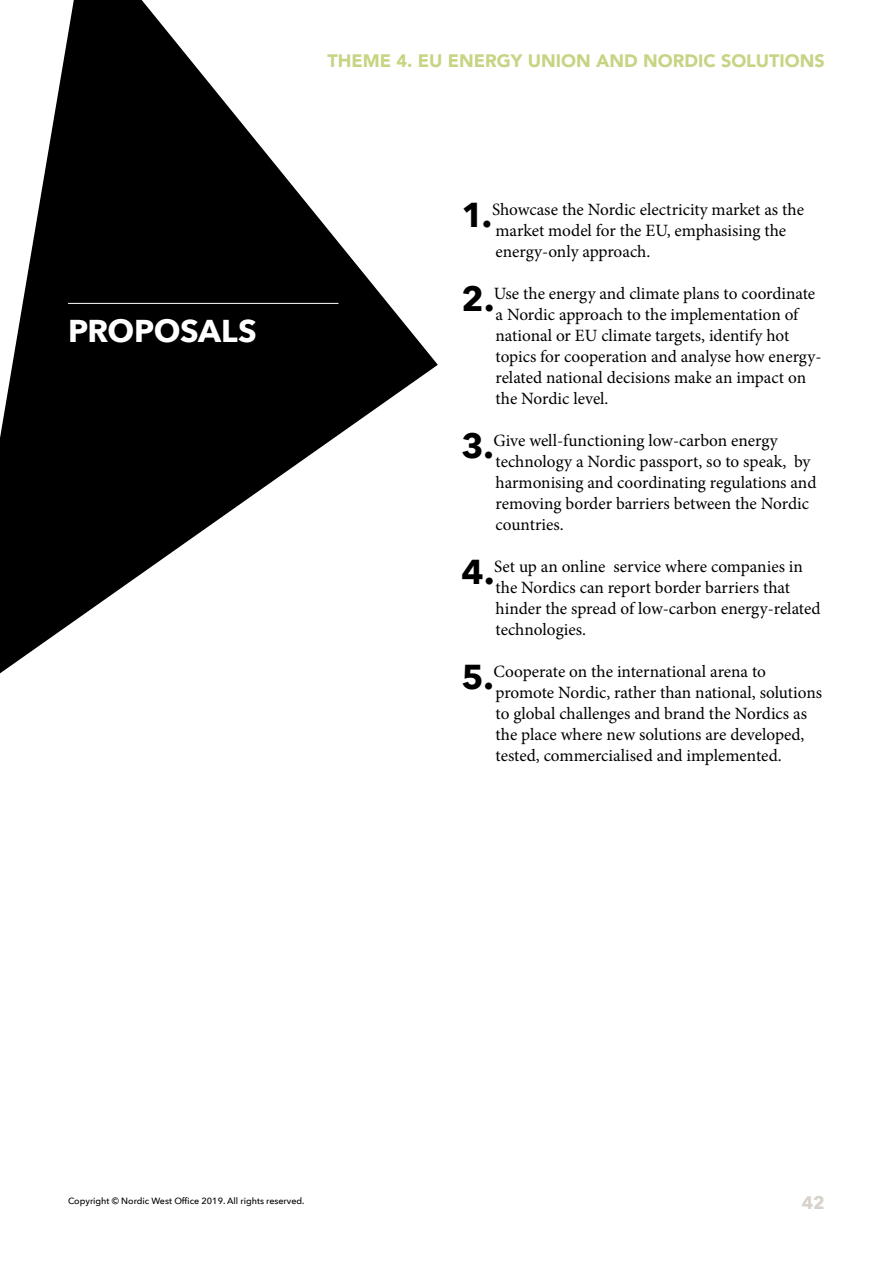
<style>
.page{position:relative;width:893px;height:1263px;background:#fff}
.page>*{position:absolute;margin:0;border:0;box-sizing:border-box;transform-origin:0 0}
.t1{font:700 31.5px "Avenir Next";letter-spacing:-.015em;color:#fff}
.t2{font:900 18px "Avenir";color:#c6d483}
.t3{font:700 18px "Avenir Next";color:#d7d2cb}
.t4{font:17.25px/21px "Minion Pro";letter-spacing:-.005em;color:#000}
.t5{font:500 9px "Avenir Next";color:#000}
.s1{font-family:"Avenir Next";font-weight:700;font-size:34.5px}
</style>
<div class="page">
<svg style="left:0;top:0;width:438px;height:674px"></svg>
<hr style="left:68px;top:303px;width:270px;height:1px;background:#fff">
<h1 class="t1" style="left:68px;top:304px;width:190px">PROPOSALS</h1>
<p class="t2" style="left:327px;top:45px;width:499px">THEME 4. EU ENERGY UNION AND NORDIC SOLUTIONS</p>
<p class="t4" style="left:495px;top:199px;width:310px;text-indent:-34px"><span class="s1">1.</span>Showcase the Nordic electricity market as the market model for the EU, emphasising the energy-only approach.</p>
<p class="t4" style="left:495px;top:283px;width:327px;text-indent:-34px"><span class="s1">2.</span>Use the energy and climate plans to coordinate a Nordic approach to the implementation of national or EU climate targets, identify hot topics for cooperation and analyse how energy&shy;related national decisions make an impact on the Nordic level.</p>
<p class="t4" style="left:495px;top:430px;width:322px;text-indent:-34px"><span class="s1">3.</span>Give well-functioning low-carbon energy technology a Nordic passport, so to speak, by harmonising and coordinating regulations and removing border barriers between the Nordic countries.</p>
<p class="t4" style="left:495px;top:556px;width:327px;text-indent:-34px"><span class="s1">4.</span>Set up an online service where companies in the Nordics can report border barriers that hinder the spread of low-carbon energy-related technologies.</p>
<p class="t4" style="left:495px;top:661px;width:328px;text-indent:-34px"><span class="s1">5.</span>Cooperate on the international arena to promote Nordic, rather than national, solutions to global challenges and brand the Nordics as the place where new solutions are developed, tested, commercialised and implemented.</p>
<p class="t5" style="left:68px;top:1193px;width:238px">Copyright © Nordic West Office 2019. All rights reserved.</p>
<p class="t3" style="left:802px;top:1187px;width:25px">42</p>
</div>
